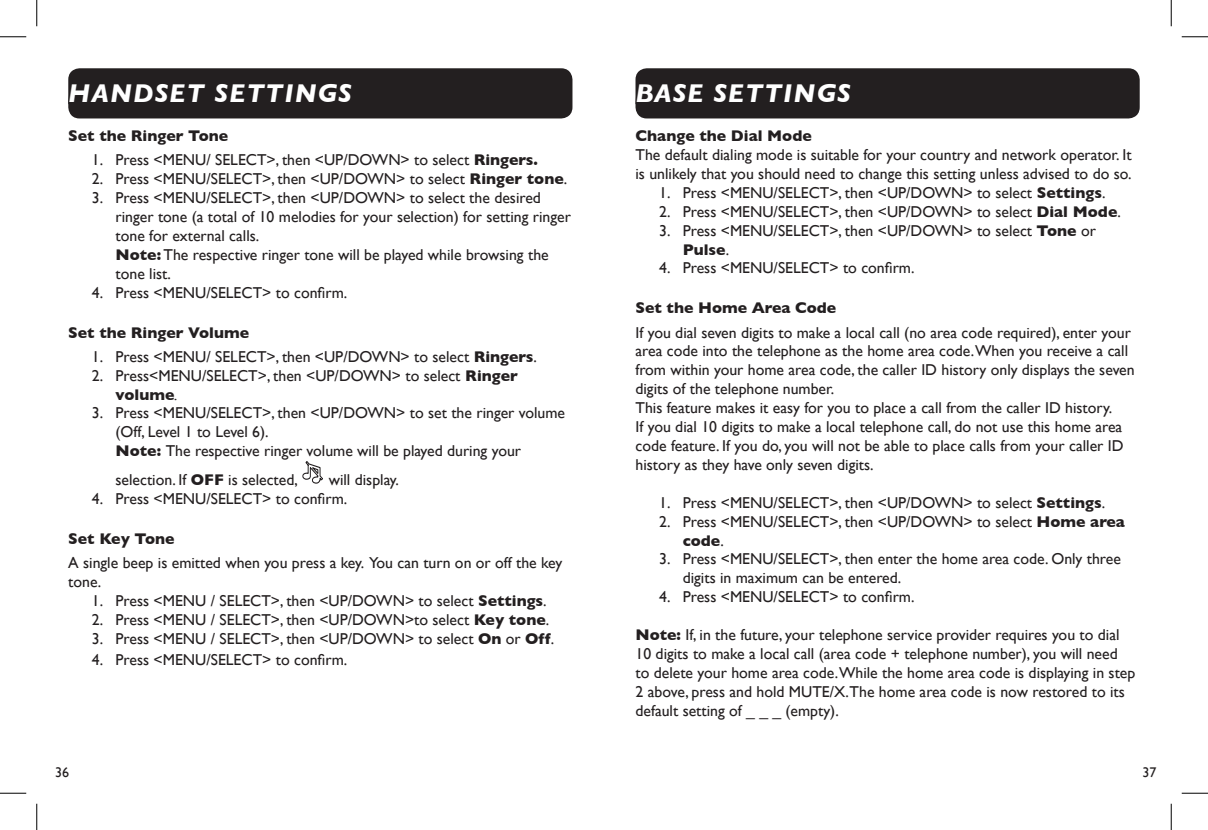
<style>
.page{position:relative;width:1208px;height:830px;background:#fff}
.page>*{position:absolute;margin:0;border:0;box-sizing:border-box;transform-origin:0 0}
.t1{font:italic 700 26.25px "Gill Sans";letter-spacing:.045em;color:#fff}
.Comment_Text{font:15.75px/18.9px "Gill Sans";color:#231f20}
.Heading_3{font:700 15.75px "Gill Sans";color:#231f20}
.Heading_2{font:700 15.75px "Gill Sans";color:#231f20}
.t2{font:14px "Gill Sans";color:#231f20}
.s1{font-weight:700}
.s2{font-style:italic}
</style>
<div class="page">
<svg style="left:302px;top:461px;width:21px;height:23px"></svg>
<div style="left:68px;top:68px;width:504px;height:50px;background:#231f20;border-radius:11px"></div>
<div style="left:635px;top:68px;width:504px;height:50px;background:#231f20;border-radius:11px"></div>
<svg style="left:635px;top:76px;width:1px;height:31px"></svg>
<svg style="left:0;top:36px;width:26px;height:1px"></svg>
<svg style="left:1181px;top:36px;width:27px;height:1px"></svg>
<svg style="left:0;top:792px;width:26px;height:1px"></svg>
<svg style="left:1181px;top:792px;width:27px;height:1px"></svg>
<svg style="left:36px;top:0;width:1px;height:26px"></svg>
<svg style="left:36px;top:803px;width:1px;height:27px"></svg>
<svg style="left:1170px;top:0;width:1px;height:26px"></svg>
<svg style="left:1170px;top:803px;width:1px;height:27px"></svg>
<p class="t1" style="left:68px;top:78px;width:285px">HANDSET SETTINGS</p>
<p class="t1" style="left:635px;top:78px;width:216px">BASE SETTINGS</p>
<p class="Heading_3" style="left:68px;top:126px;width:161px">Set the Ringer Tone</p>
<p class="Comment_Text" style="left:92px;top:150px;width:447px">1. Press &lt;MENU/ SELECT&gt;, then &lt;UP/DOWN&gt; to select <span class="s1">Ringers.</span></p>
<p class="Comment_Text" style="left:92px;top:169px;width:477px">2. Press &lt;MENU/SELECT&gt;, then &lt;UP/DOWN&gt; to select <span class="s1">Ringer tone</span>.</p>
<p class="Comment_Text" style="left:116px;top:188px;width:457px;text-indent:-24px">3. Press &lt;MENU/SELECT&gt;, then &lt;UP/DOWN&gt; to select the desired ringer tone (a total of 10 melodies for your selection) for setting ringer tone for external calls.</p>
<p class="Comment_Text" style="left:116px;top:245px;width:435px"><span class="s1">Note:</span> The respective ringer tone will be played while browsing the tone list.</p>
<p class="Comment_Text" style="left:92px;top:283px;width:257px">4. Press &lt;MENU/SELECT&gt; to confirm.</p>
<p class="Heading_3" style="left:68px;top:323px;width:182px">Set the Ringer Volume</p>
<p class="Comment_Text" style="left:92px;top:347px;width:446px">1. Press &lt;MENU/ SELECT&gt;, then &lt;UP/DOWN&gt; to select <span class="s1">Ringers</span>.</p>
<p class="Comment_Text" style="left:116px;top:365px;width:404px;text-indent:-24px">2. Press&lt;MENU/SELECT&gt;, then &lt;UP/DOWN&gt; to select <span class="s1">Ringer volume</span><span class="s2">.</span></p>
<p class="Comment_Text" style="left:116px;top:403px;width:451px;text-indent:-24px">3. Press &lt;MENU/SELECT&gt;, then &lt;UP/DOWN&gt; to set the ringer volume (Off, Level 1 to Level 6).</p>
<p class="Comment_Text" style="left:116px;top:436px;width:407px;line-height:28.9px"><span class="s1">Note:</span> The respective ringer volume will be played during your selection. If <span class="s1">OFF</span> is selected,</p>
<p class="Comment_Text" style="left:329px;top:470px;width:72px">will display.</p>
<p class="Comment_Text" style="left:92px;top:489px;width:257px">4. Press &lt;MENU/SELECT&gt; to confirm.</p>
<p class="Heading_3" style="left:68px;top:529px;width:108px">Set Key Tone</p>
<p class="Comment_Text" style="left:68px;top:553px;width:496px">A single beep is emitted when you press a key. You can turn on or off the key tone.</p>
<p class="Comment_Text" style="left:92px;top:591px;width:456px">1. Press &lt;MENU / SELECT&gt;, then &lt;UP/DOWN&gt; to select <span class="s1">Settings</span>.</p>
<p class="Comment_Text" style="left:92px;top:610px;width:459px">2. Press &lt;MENU / SELECT&gt;, then &lt;UP/DOWN&gt;to select <span class="s1">Key tone</span>.</p>
<p class="Comment_Text" style="left:92px;top:628px;width:464px">3. Press &lt;MENU / SELECT&gt;, then &lt;UP/DOWN&gt; to select <span class="s1">On</span> or <span class="s1">Off</span>.</p>
<p class="Comment_Text" style="left:92px;top:649px;width:257px">4. Press &lt;MENU/SELECT&gt; to confirm.</p>
<p class="Heading_2" style="left:635px;top:126px;width:178px">Change the Dial Mode</p>
<p class="Comment_Text" style="left:635px;top:145px;width:497px">The default dialing mode is suitable for your country and network operator. It is unlikely that you should need to change this setting unless advised to do so.</p>
<p class="Comment_Text" style="left:659px;top:183px;width:448px">1. Press &lt;MENU/SELECT&gt;, then &lt;UP/DOWN&gt; to select <span class="s1">Settings</span>.</p>
<p class="Comment_Text" style="left:659px;top:202px;width:463px">2. Press &lt;MENU/SELECT&gt;, then &lt;UP/DOWN&gt; to select <span class="s1">Dial Mode</span>.</p>
<p class="Comment_Text" style="left:682px;top:221px;width:415px;text-indent:-24px">3. Press &lt;MENU/SELECT&gt;, then &lt;UP/DOWN&gt; to select <span class="s1">Tone</span> or<br><span class="s1">Pulse</span>.</p>
<p class="Comment_Text" style="left:659px;top:258px;width:257px">4. Press &lt;MENU/SELECT&gt; to confirm.</p>
<p class="Heading_3" style="left:635px;top:299px;width:202px">Set the Home Area Code</p>
<p class="Comment_Text" style="left:635px;top:322px;width:500px">If you dial seven digits to make a local call (no area code required), enter your area code into the telephone as the home area code.When you receive a call from within your home area code, the caller ID history only displays the seven digits of the telephone number.</p>
<p class="Comment_Text" style="left:635px;top:398px;width:489px">This feature makes it easy for you to place a call from the caller ID history.<br>If you dial 10 digits to make a local telephone call, do not use this home area code feature. If you do, you will not be able to place calls from your caller ID history as they have only seven digits.</p>
<p class="Comment_Text" style="left:659px;top:493px;width:447px">1. Press &lt;MENU/SELECT&gt;, then &lt;UP/DOWN&gt; to select <span class="s1">Settings</span>.</p>
<p class="Comment_Text" style="left:682px;top:511px;width:443px;text-indent:-24px">2. Press &lt;MENU/SELECT&gt;, then &lt;UP/DOWN&gt; to select <span class="s1">Home area code</span>.</p>
<p class="Comment_Text" style="left:682px;top:549px;width:440px;text-indent:-24px">3. Press &lt;MENU/SELECT&gt;, then enter the home area code. Only three digits in maximum can be entered.</p>
<p class="Comment_Text" style="left:659px;top:587px;width:257px">4. Press &lt;MENU/SELECT&gt; to confirm.</p>
<p class="Comment_Text" style="left:635px;top:625px;width:501px"><span class="s1">Note:</span> If, in the future, your telephone service provider requires you to dial 10 digits to make a local call (area code + telephone number), you will need to delete your home area code.While the home area code is displaying in step 2 above, press and hold MUTE/X.The home area code is now restored to its default setting of _ _ _ (empty).</p>
<p class="t2" style="left:55px;top:763px;width:16px">36</p>
<p class="t2" style="left:1142px;top:763px;width:16px">37</p>
</div>
